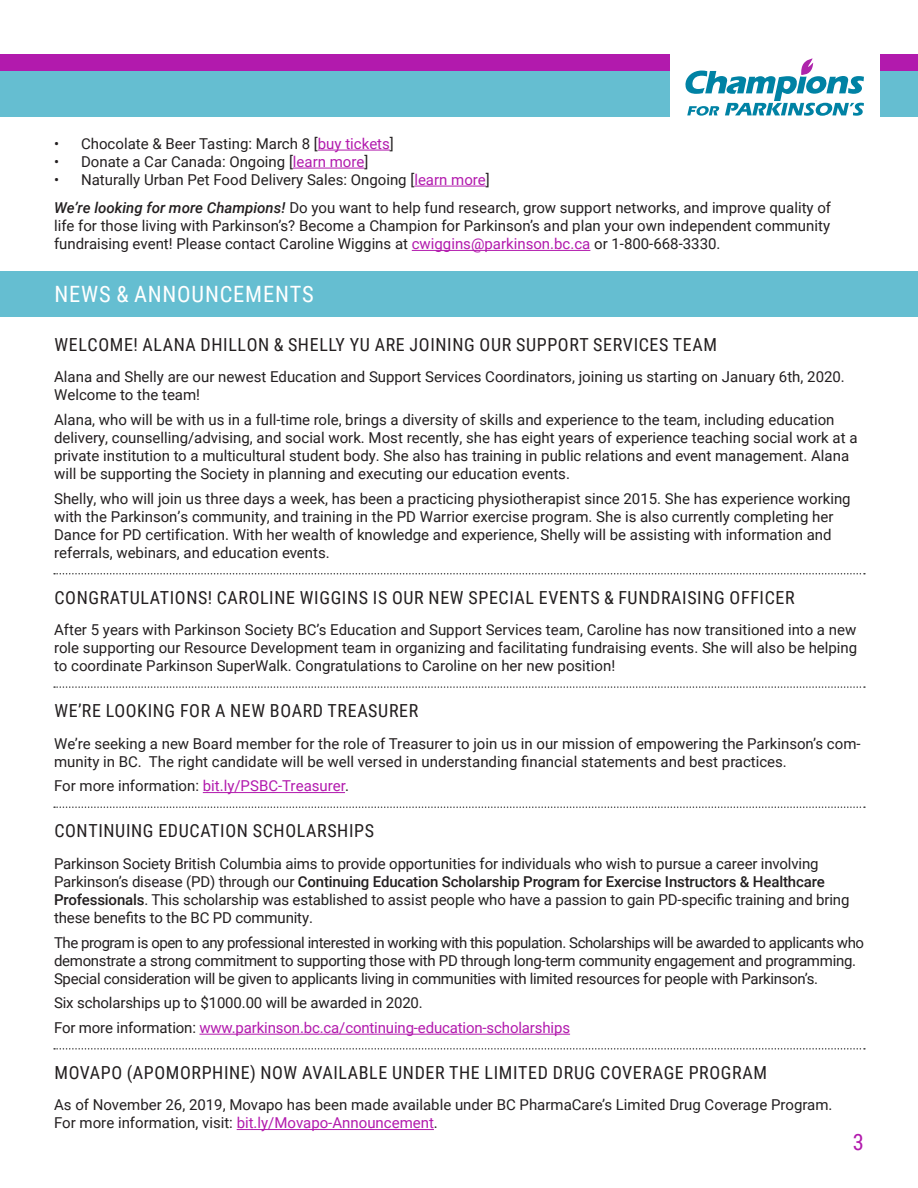
<style>
.page{position:relative;width:918px;height:1188px;background:#fff}
.page>*{position:absolute;margin:0;border:0;box-sizing:border-box;transform-origin:0 0}
.t1{font:22.5px "Roboto Condensed";letter-spacing:.035em;color:#fff}
.t2{font:22.5px "Roboto Condensed";color:#b21aad}
.t3{font:18px "Roboto Condensed";letter-spacing:.035em;color:#231f20}
.t4{font:15px/18px "Roboto";color:#231f20}
.t5{font:15px/18px "Roboto";letter-spacing:-.02em;color:#231f20}
.t6{font:15px "Roboto";color:#b21aad}
.s1{color:#b21aad}
.s2{font-weight:500;font-style:italic}
.s3{color:#231f20}
.s4{font-weight:500}
</style>
<div class="page">
<div style="left:0;top:54px;width:670px;height:17px;background:#b21aad"></div>
<div style="left:880px;top:54px;width:38px;height:17px;background:#b21aad"></div>
<hr style="left:318px;top:150px;width:72px;height:1px;background:#b21aad">
<hr style="left:293px;top:168px;width:71px;height:1px;background:#b21aad">
<hr style="left:414px;top:186px;width:72px;height:1px;background:#b21aad">
<hr style="left:412px;top:250px;width:178px;height:1px;background:#b21aad">
<div style="left:0;top:71px;width:670px;height:45px;background:#65bed1"></div>
<svg style="left:685px;top:58px;width:179px;height:58px"></svg>
<div style="left:880px;top:71px;width:38px;height:45px;background:#65bed1"></div>
<div style="left:0;top:272px;width:918px;height:45px;background:#65bed1"></div>
<hr style="left:203px;top:792px;width:142px;height:1px;background:#b21aad">
<hr style="left:237px;top:1129px;width:197px;height:1px;background:#b21aad">
<svg style="left:54px;top:573px;width:811px;height:1px"></svg>
<svg style="left:54px;top:686px;width:811px;height:2px"></svg>
<svg style="left:54px;top:1048px;width:811px;height:2px"></svg>
<svg style="left:54px;top:806px;width:811px;height:2px"></svg>
<hr style="left:199px;top:1034px;width:371px;height:1px;background:#b21aad">
<p class="t4" style="left:54px;top:134px;width:341px">• Chocolate &amp; Beer Tasting: March 8 [<span class="s1">buy tickets</span>]</p>
<p class="t4" style="left:54px;top:152px;width:316px">• Donate a Car Canada: Ongoing [<span class="s1">learn more</span>]</p>
<p class="t4" style="left:54px;top:165px;width:779px;line-height:28.3px">• Naturally Urban Pet Food Delivery Sales: Ongoing [<span class="s1">learn more</span>]<br><span class="s2">We’re looking for more Champions!</span> Do you want to help fund research, grow support networks, and improve quality of</p>
<p class="t4" style="left:54px;top:216px;width:778px">life for those living with Parkinson’s? Become a Champion for Parkinson’s and plan your own independent community fundraising event! Please contact Caroline Wiggins at <span class="s1">cwiggins@parkinson.bc.ca</span> or 1-800-668-3330.</p>
<h1 class="t1" style="left:55px;top:278px;width:261px">NEWS &amp; ANNOUNCEMENTS</h1>
<p class="t3" style="left:54px;top:332px;width:664px">WELCOME! ALANA DHILLON &amp; SHELLY YU ARE JOINING OUR SUPPORT SERVICES TEAM</p>
<p class="t4" style="left:54px;top:367px;width:792px">Alana and Shelly are our newest Education and Support Services Coordinators, joining us starting on January 6th, 2020.<br>Welcome to the team!</p>
<p class="t4" style="left:54px;top:410px;width:805px">Alana, who will be with us in a full-time role, brings a diversity of skills and experience to the team, including education delivery, counselling/advising, and social work. Most recently, she has eight years of experience teaching social work at a private institution to a multicultural student body. She also has training in public relations and event management. Alana will be supporting the Society in planning and executing our education events.</p>
<p class="t4" style="left:54px;top:489px;width:798px">Shelly, who will join us three days a week, has been a practicing physiotherapist since 2015. She has experience working with the Parkinson’s community, and training in the PD Warrior exercise program. She is also currently completing her Dance for PD certification. With her wealth of knowledge and experience, Shelly will be assisting with information and referrals, webinars, and education events.</p>
<p class="t3" style="left:54px;top:585px;width:742px">CONGRATULATIONS! CAROLINE WIGGINS IS OUR NEW SPECIAL EVENTS &amp; FUNDRAISING OFFICER</p>
<p class="t4" style="left:54px;top:620px;width:805px;text-align:justify">After 5 years with Parkinson Society BC’s Education and Support Services team, Caroline has now transitioned into a new role supporting our Resource Development team in organizing and facilitating fundraising events. She will also be helping to coordinate Parkinson SuperWalk. Congratulations to Caroline on her new position!</p>
<p class="t3" style="left:54px;top:698px;width:365px">WE’RE LOOKING FOR A NEW BOARD TREASURER</p>
<p class="t4" style="left:54px;top:734px;width:808px">We’re seeking a new Board member for the role of Treasurer to join us in our mission of empowering the Parkinson’s com&shy;munity in BC. The right candidate will be well versed in understanding financial statements and best practices.</p>
<p class="t6" style="left:54px;top:776px;width:296px"><span class="s3">For more information:</span> bit.ly/PSBC-Treasurer<span class="s3">.</span></p>
<p class="t3" style="left:54px;top:818px;width:321px">CONTINUING EDUCATION SCHOLARSHIPS</p>
<p class="t4" style="left:54px;top:854px;width:797px">Parkinson Society British Columbia aims to provide opportunities for individuals who wish to pursue a career involving Parkinson’s disease (PD) through our <span class="s4">Continuing Education Scholarship Program for Exercise Instructors &amp; Healthcare Professionals</span>. This scholarship was established to assist people who have a passion to gain PD-specific training and bring these benefits to the BC PD community.</p>
<p class="t5" style="left:54px;top:933px;width:812px">The program is open to any professional interested in working with this population. Scholarships will be awarded to applicants who demonstrate a strong commitment to supporting those with PD through long-term community engagement and programming.<br>Special consideration will be given to applicants living in communities with limited resources for people with Parkinson’s.</p>
<p class="t4" style="left:54px;top:990px;width:518px;line-height:24.8px">Six scholarships up to $1000.00 will be awarded in 2020.<br>For more information: <span class="s1">www.parkinson.bc.ca/continuing-education-scholarships</span></p>
<p class="t3" style="left:54px;top:1060px;width:714px">MOVAPO (APOMORPHINE) NOW AVAILABLE UNDER THE LIMITED DRUG COVERAGE PROGRAM</p>
<p class="t4" style="left:54px;top:1096px;width:780px">As of November 26, 2019, Movapo has been made available under BC PharmaCare’s Limited Drug Coverage Program.<br>For more information, visit: <span class="s1">bit.ly/Movapo-Announcement</span>.</p>
<h1 class="t2" style="left:853px;top:1126px;width:13px">3</h1>
</div>
